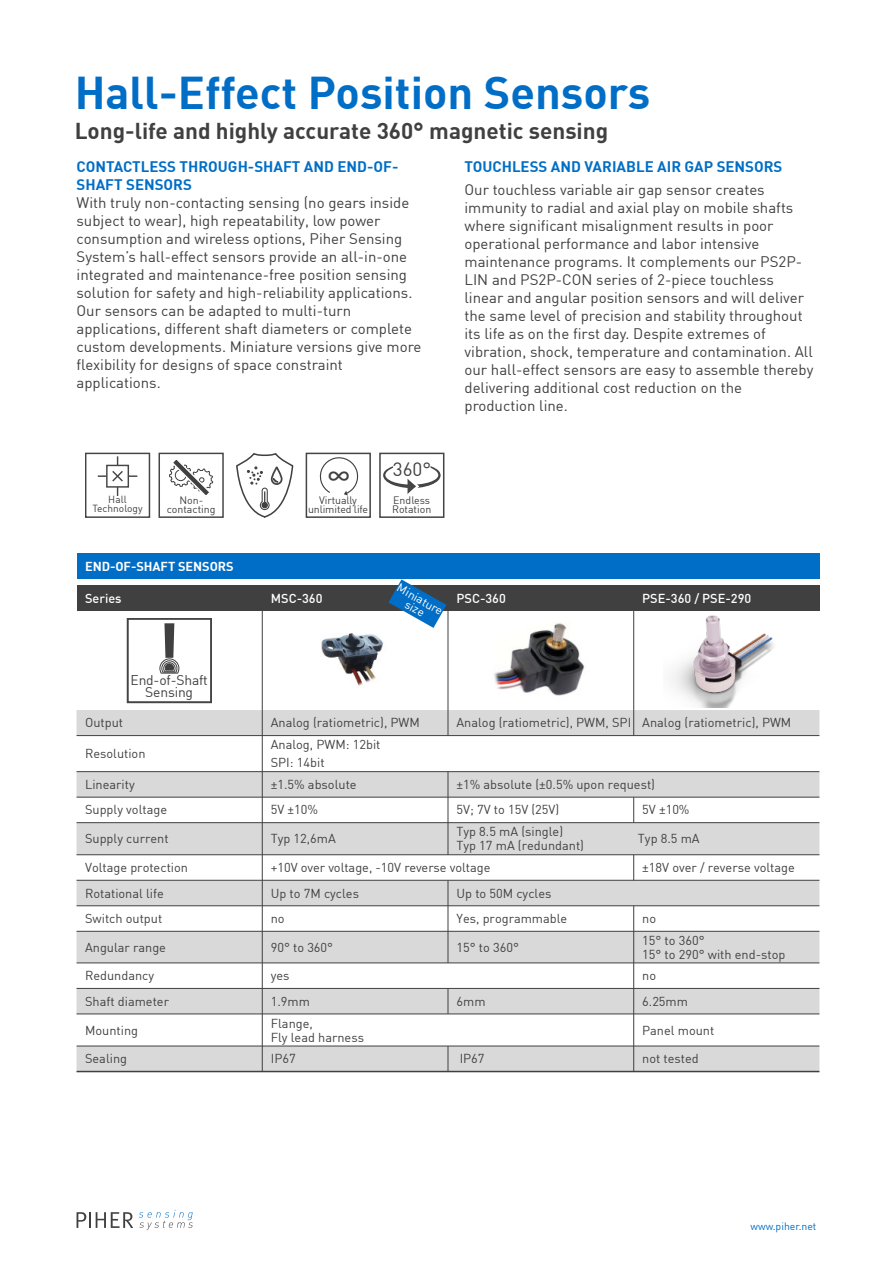
<style>
.page{position:relative;width:893px;height:1263px;background:#fff}
.page>*{position:absolute;margin:0;border:0;box-sizing:border-box;transform-origin:0 0}
.t1{font:700 45px "DIN";color:#006ec6}
.t2{font:29.85px "DIN";color:#404040}
.t3{font:700 22.5px "DIN";color:#404040}
.t4{font:18.9px "DIN";color:#404040}
.t5{font:15px/18px "DIN";color:#404040}
.t6{font:700 15px/18px "DIN";color:#006ec6}
.t7{font:13.8px/11.9px "DIN";letter-spacing:-.01em;color:#404040;text-align:center}
.t8{font:12.75px/14.1px "DIN";color:#404040}
.t9{font:500 12.75px "DIN";color:#fff}
.t10{font:700 12.75px "DIN";letter-spacing:-.005em;color:#fff}
.t11{font:12px/10.5px "DIN";color:#fff;text-align:center}
.t12{font:10.65px/9px "DIN";letter-spacing:-.01em;color:#404040;text-align:center}
.t13{font:10.5px "DIN";color:#006ec6}
.t14{font:10.2px/8.7px "DIN";color:#404040;text-align:center}
</style>
<div class="page">
<svg style="left:139px;top:1210px;width:54px;height:20px"></svg>
<svg style="left:77px;top:1212px;width:56px;height:16px"></svg>
<div style="left:77px;top:554px;width:742px;height:25px;background:#006ec6"></div>
<div style="left:77px;top:585px;width:742px;height:26px;background:#404040"></div>
<div style="left:77px;top:710px;width:742px;height:87px;background:#d9d9d9"></div>
<div style="left:77px;top:735px;width:742px;height:37px;background:#fff"></div>
<svg style="left:77px;top:823px;width:742px;height:248px;fill:#d9d9d9"></svg>
<hr style="left:262px;top:585px;width:1px;height:486px;background:#404040">
<hr style="left:448px;top:611px;width:1px;height:124px;background:#404040">
<hr style="left:633px;top:611px;width:1px;height:124px;background:#404040">
<hr style="left:448px;top:772px;width:1px;height:83px;background:#404040">
<svg style="left:633px;top:798px;width:1px;height:24px"></svg>
<svg style="left:633px;top:855px;width:1px;height:25px"></svg>
<hr style="left:448px;top:880px;width:1px;height:83px;background:#404040">
<hr style="left:633px;top:906px;width:1px;height:165px;background:#404040">
<svg style="left:448px;top:989px;width:1px;height:24px"></svg>
<svg style="left:448px;top:1047px;width:1px;height:24px"></svg>
<hr style="left:77px;top:1071px;width:742px;height:1px;background:#404040">
<hr style="left:77px;top:735px;width:742px;height:1px;background:#404040">
<hr style="left:77px;top:771px;width:742px;height:1px;background:#404040">
<hr style="left:77px;top:797px;width:742px;height:1px;background:#404040">
<hr style="left:77px;top:822px;width:742px;height:1px;background:#404040">
<hr style="left:77px;top:854px;width:742px;height:1px;background:#404040">
<hr style="left:77px;top:880px;width:742px;height:1px;background:#404040">
<hr style="left:77px;top:905px;width:742px;height:1px;background:#404040">
<hr style="left:77px;top:931px;width:742px;height:1px;background:#404040">
<hr style="left:77px;top:962px;width:742px;height:1px;background:#404040">
<hr style="left:77px;top:988px;width:742px;height:1px;background:#404040">
<hr style="left:77px;top:1013px;width:742px;height:1px;background:#404040">
<hr style="left:77px;top:1046px;width:742px;height:1px;background:#404040">
<img style="left:321px;top:633px;width:63px;height:53px">
<img style="left:494px;top:623px;width:91px;height:73px">
<div style="left:127px;top:618px;width:85px;height:85px;background:#fff;border:2px solid #454545"></div>
<svg style="left:159px;top:623px;width:20px;height:51px"></svg>
<img style="left:671px;top:616px;width:103px;height:91px">
<svg style="left:236px;top:453px;width:58px;height:65px"></svg>
<div style="left:379px;top:453px;width:65px;height:65px;background:#fff;border:2px solid #454545"></div>
<svg style="left:383px;top:464px;width:58px;height:30px"></svg>
<div style="left:85px;top:453px;width:65px;height:65px;background:#fff;border:1px solid #454545"></div>
<svg style="left:98px;top:456px;width:39px;height:40px"></svg>
<div style="left:159px;top:453px;width:65px;height:65px;background:#fff;border:1px solid #454545"></div>
<svg style="left:169px;top:460px;width:45px;height:35px"></svg>
<div style="left:306px;top:453px;width:65px;height:65px;background:#fff;border:2px solid #454545"></div>
<svg style="left:317px;top:454px;width:44px;height:42px"></svg>
<svg style="left:388px;top:579px;width:58px;height:49px"></svg>
<h1 class="t1" style="left:75px;top:77px;width:577px">Hall-Effect Position Sensors</h1>
<h3 class="t3" style="left:75px;top:123px;width:535px">Long-life and highly accurate 360° magnetic sensing</h3>
<p class="t6" style="left:77px;top:159px;width:323px">CONTACTLESS THROUGH-SHAFT AND END-OF-<br>SHAFT SENSORS</p>
<p class="t5" style="left:77px;top:196px;width:346px">With truly non-contacting sensing (no gears inside subject to wear), high repeatability, low power consumption and wireless options, Piher Sensing System’s hall-effect sensors provide an all-in-one integrated and maintenance-free position sensing solution for safety and high-reliability applications.<br>Our sensors can be adapted to multi-turn applications, different shaft diameters or complete custom developments. Miniature versions give more flexibility for designs of space constraint applications.</p>
<h2 class="t2" style="left:327px;top:463px;width:26px">∞</h2>
<p class="t14" style="left:92px;top:496px;width:52px">Hall<br>Technology</p>
<p class="t12" style="left:167px;top:497px;width:50px">Non&shy;contacting</p>
<p class="t12" style="left:308px;top:497px;width:62px">Virtually unlimited life</p>
<p class="t4" style="left:393px;top:462px;width:40px">360°</p>
<p class="t12" style="left:392px;top:497px;width:41px;text-align:left">Endless<br>Rotation</p>
<p class="t6" style="left:464px;top:159px;width:319px">TOUCHLESS AND VARIABLE AIR GAP SENSORS</p>
<p class="t5" style="left:464px;top:182px;width:350px">Our touchless variable air gap sensor creates immunity to radial and axial play on mobile shafts where significant misalignment results in poor operational performance and labor intensive maintenance programs. It complements our PS2P-LIN and PS2P-CON series of 2-piece touchless linear and angular position sensors and will deliver the same level of precision and stability throughout its life as on the first day. Despite extremes of vibration, shock, temperature and contamination. All our hall-effect sensors are easy to assemble thereby delivering additional cost reduction on the production line.</p>
<p class="t10" style="left:85px;top:562px;width:150px">END-OF-SHAFT SENSORS</p>
<p class="t9" style="left:85px;top:594px;width:38px">Series</p>
<p class="t9" style="left:271px;top:594px;width:53px">MSC-360</p>
<p class="t9" style="left:456px;top:594px;width:51px">PSC-360</p>
<p class="t9" style="left:642px;top:594px;width:111px">PSE-360 / PSE-290</p>
<p class="t11" style="left:400px;top:583px;width:52px;rotate:29deg">Miniature size</p>
<p class="t7" style="left:131px;top:675px;width:79px">End-of-Shaft<br>Sensing</p>
<p class="t8" style="left:85px;top:717px;width:40px">Output</p>
<p class="t8" style="left:271px;top:717px;width:151px">Analog (ratiometric), PWM</p>
<p class="t8" style="left:456px;top:717px;width:336px">Analog (ratiometric), PWM, SPI Analog (ratiometric), PWM</p>
<p class="t8" style="left:85px;top:748px;width:62px">Resolution</p>
<p class="t8" style="left:271px;top:737px;width:111px;line-height:18px">Analog, PWM: 12bit<br>SPI: 14bit</p>
<p class="t8" style="left:85px;top:779px;width:51px">Linearity</p>
<p class="t8" style="left:271px;top:779px;width:87px">±1.5% absolute</p>
<p class="t8" style="left:456px;top:779px;width:200px">±1% absolute (±0.5% upon request)</p>
<p class="t8" style="left:85px;top:804px;width:84px">Supply voltage</p>
<p class="t8" style="left:271px;top:804px;width:49px">5V ±10%</p>
<p class="t8" style="left:456px;top:804px;width:104px">5V; 7V to 15V (25V)</p>
<p class="t8" style="left:642px;top:804px;width:49px">5V ±10%</p>
<p class="t8" style="left:85px;top:833px;width:85px">Supply current</p>
<p class="t8" style="left:271px;top:833px;width:67px">Typ 12,6mA</p>
<p class="t8" style="left:456px;top:826px;width:129px">Typ 8.5 mA (single)<br>Typ 17 mA (redundant)</p>
<p class="t8" style="left:638px;top:833px;width:63px">Typ 8.5 mA</p>
<p class="t8" style="left:85px;top:862px;width:104px">Voltage protection</p>
<p class="t8" style="left:271px;top:862px;width:221px">+10V over voltage, -10V reverse voltage</p>
<p class="t8" style="left:642px;top:862px;width:154px">±18V over / reverse voltage</p>
<p class="t8" style="left:85px;top:887px;width:80px">Rotational life</p>
<p class="t8" style="left:271px;top:887px;width:90px">Up to 7M cycles</p>
<p class="t8" style="left:456px;top:887px;width:96px">Up to 50M cycles</p>
<p class="t8" style="left:85px;top:913px;width:79px">Switch output</p>
<p class="t8" style="left:271px;top:913px;width:15px">no</p>
<p class="t8" style="left:456px;top:913px;width:112px">Yes, programmable</p>
<p class="t8" style="left:642px;top:913px;width:15px">no</p>
<p class="t8" style="left:85px;top:941px;width:83px">Angular range</p>
<p class="t8" style="left:271px;top:941px;width:64px">90° to 360°</p>
<p class="t8" style="left:456px;top:941px;width:64px">15° to 360°</p>
<p class="t8" style="left:642px;top:934px;width:145px">15° to 360°<br>15° to 290° with end-stop</p>
<p class="t8" style="left:85px;top:970px;width:71px">Redundancy</p>
<p class="t8" style="left:271px;top:970px;width:20px">yes</p>
<p class="t8" style="left:642px;top:970px;width:15px">no</p>
<p class="t8" style="left:85px;top:995px;width:85px">Shaft diameter</p>
<p class="t8" style="left:271px;top:995px;width:41px">1.9mm</p>
<p class="t8" style="left:456px;top:995px;width:31px">6mm</p>
<p class="t8" style="left:642px;top:995px;width:47px">6.25mm</p>
<p class="t8" style="left:85px;top:1024px;width:55px">Mounting</p>
<p class="t8" style="left:271px;top:1017px;width:95px">Flange,<br>Fly lead harness</p>
<p class="t8" style="left:642px;top:1024px;width:74px">Panel mount</p>
<p class="t8" style="left:85px;top:1053px;width:44px">Sealing</p>
<p class="t8" style="left:271px;top:1053px;width:26px">IP67</p>
<p class="t8" style="left:460px;top:1053px;width:26px">IP67</p>
<p class="t8" style="left:642px;top:1053px;width:58px">not tested</p>
<p class="t13" style="left:751px;top:1223px;width:67px">www.piher.net</p>
</div>
